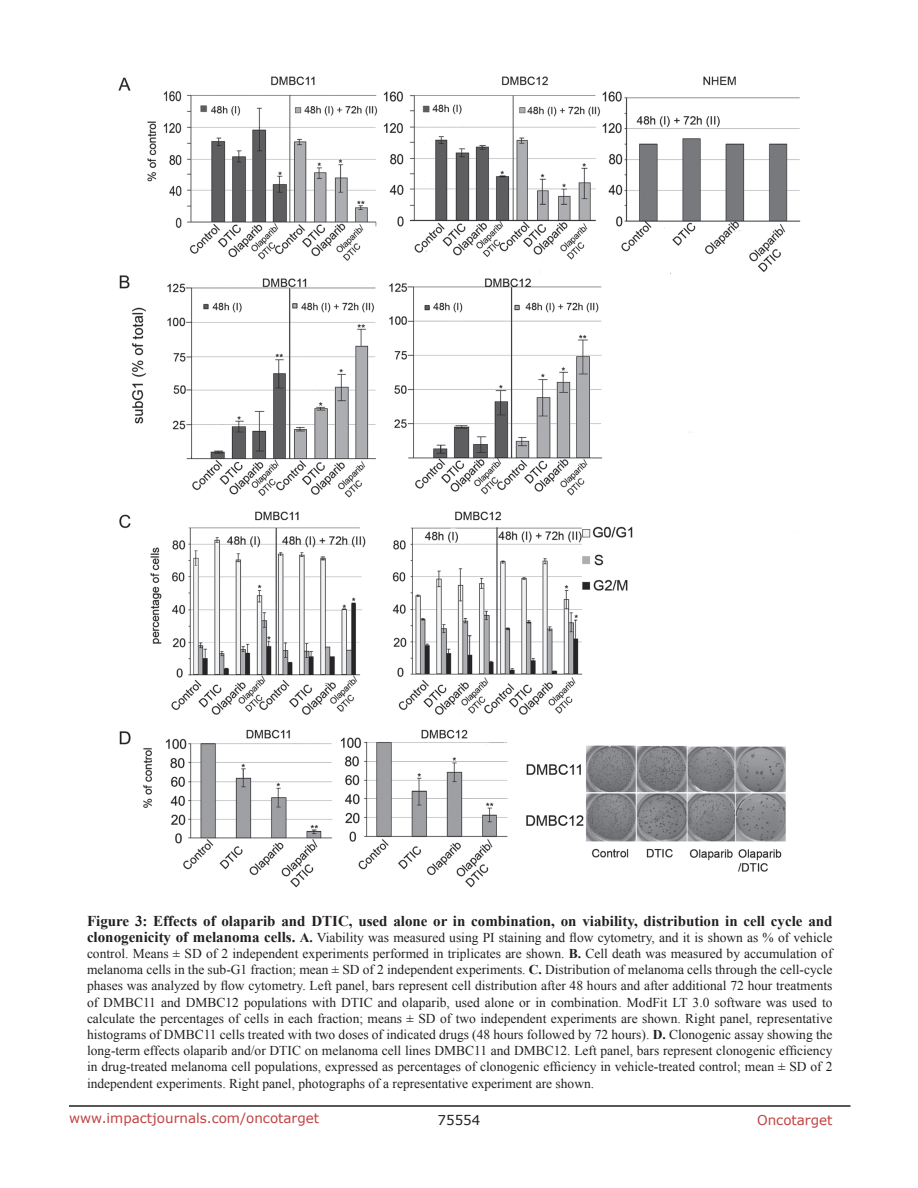
<style>
.page{position:relative;width:918px;height:1188px;background:#fff}
.page>*{position:absolute;margin:0;border:0;box-sizing:border-box;transform-origin:0 0}
.figuretext{font:700 15px "Times New Roman";color:#231f20}
.figuretext-2{font:13.5px/16.2px "Times New Roman";color:#231f20;text-align:justify}
.t1{font:13.5px "Verdana";color:#c24141}
.t2{font:13.5px "Verdana";color:#231f20}
.s1{font-weight:700;font-size:15px}
.s2{font-weight:700}
</style>
<div class="page">
<hr style="left:69px;top:1105px;width:781px;height:2px;background:#231f20">
<img style="left:118px;top:76px;width:683px;height:812px">
<p class="figuretext" style="left:87px;top:910px;width:747px">Figure 3: Effects of olaparib and DTIC, used alone or in combination, on viability, distribution in cell cycle and</p>
<p class="figuretext-2" style="left:87px;top:929px;width:747px"><span class="s1">clonogenicity of melanoma cells.</span> <span class="s2">A.</span> Viability was measured using PI staining and flow cytometry, and it is shown as % of vehicle control. Means ± SD of 2 independent experiments performed in triplicates are shown. <span class="s2">B.</span> Cell death was measured by accumulation of melanoma cells in the sub-G1 fraction; mean ± SD of 2 independent experiments. <span class="s2">C.</span> Distribution of melanoma cells through the cell-cycle phases was analyzed by flow cytometry. Left panel, bars represent cell distribution after 48 hours and after additional 72 hour treatments of DMBC11 and DMBC12 populations with DTIC and olaparib, used alone or in combination. ModFit LT 3.0 software was used to calculate the percentages of cells in each fraction; means ± SD of two independent experiments are shown. Right panel, representative histograms of DMBC11 cells treated with two doses of indicated drugs (48 hours followed by 72 hours). <span class="s2">D.</span> Clonogenic assay showing the long-term effects olaparib and/or DTIC on melanoma cell lines DMBC11 and DMBC12. Left panel, bars represent clonogenic efficiency in drug-treated melanoma cell populations, expressed as percentages of clonogenic efficiency in vehicle-treated control; mean ± SD of 2 independent experiments. Right panel, photographs of a representative experiment are shown.</p>
<p class="t1" style="left:69px;top:1109px;width:252px">www.impactjournals.com/oncotarget</p>
<p class="t2" style="left:438px;top:1111px;width:44px">75554</p>
<p class="t1" style="left:757px;top:1111px;width:77px">Oncotarget</p>
</div>
